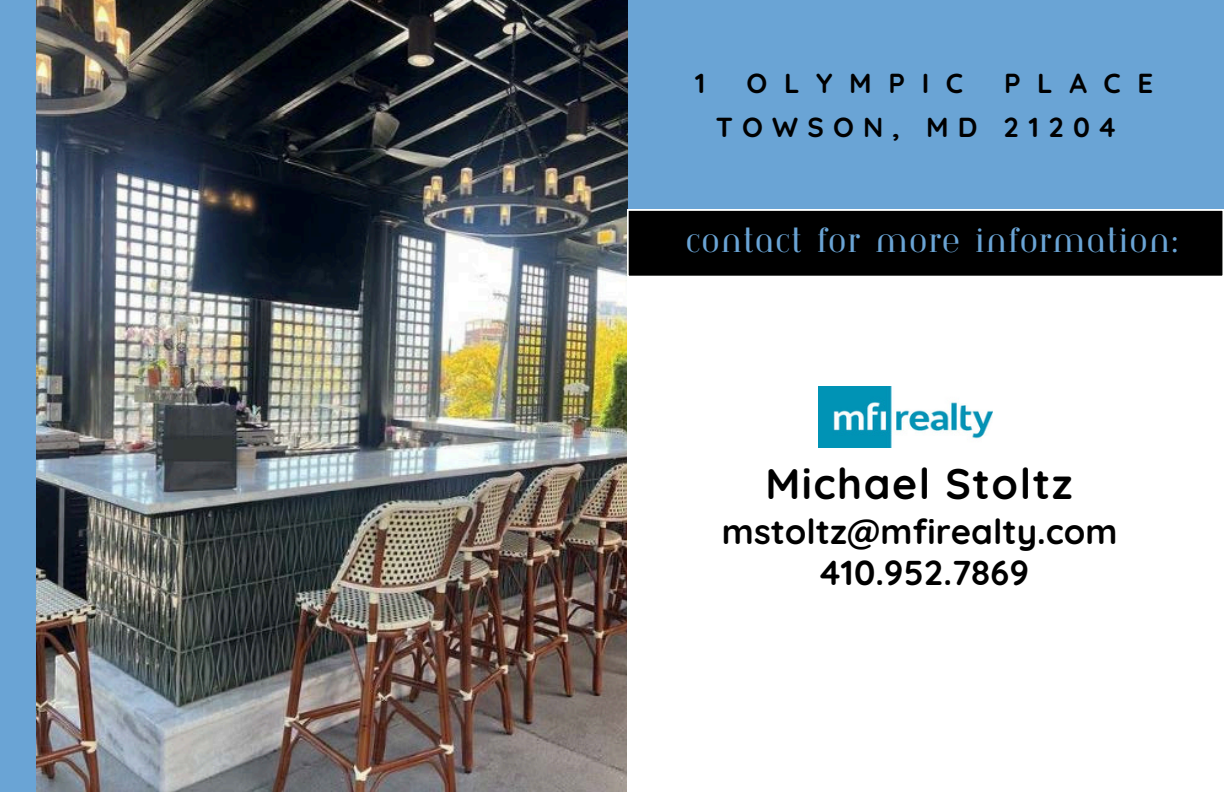
<style>
.page{position:relative;width:1224px;height:792px;background:#6aa4d5}
.page>*{position:absolute;margin:0;border:0;box-sizing:border-box;transform-origin:0 0}
.t1{font:700 42.8px "Quicksand";letter-spacing:.035em;color:#000}
.t2{font:700 34.8px/40.4px "Quicksand";color:#000;text-align:center}
.t3{font:700 27.6px "Quicksand";letter-spacing:.335em;color:#000}
.t4{font:700 27.6px "Quicksand";letter-spacing:.605em;color:#000}
.t5{font:700 27.6px "Quicksand";letter-spacing:.47em;color:#000}
.t6{font:26.6px "Architype Bayer Type";letter-spacing:.035em;color:#6aa4d5}
</style>
<div class="page">
<img style="left:37px;top:0;width:591px;height:792px">
<div style="left:627px;top:277px;width:597px;height:515px;background:#fff"></div>
<div style="left:627px;top:209px;width:597px;height:68px;background:#000"></div>
<img style="left:818px;top:387px;width:174px;height:61px">
<p class="t5" style="left:695px;top:66px;width:12px">1</p>
<p class="t4" style="left:747px;top:66px;width:218px">OLYMPIC</p>
<p class="t5" style="left:1004px;top:66px;width:151px">PLACE</p>
<p class="t3" style="left:716px;top:110px;width:401px">TOWSON, MD 21204</p>
<h2 class="t6" style="left:686px;top:225px;width:495px">CONTACT FOR MORE INFORMATION:</h2>
<h2 class="t1" style="left:765px;top:456px;width:309px">Michael Stoltz</h2>
<h2 class="t2" style="left:722px;top:511px;width:397px">mstoltz@mfirealty.com<br>410.952.7869</h2>
</div>
